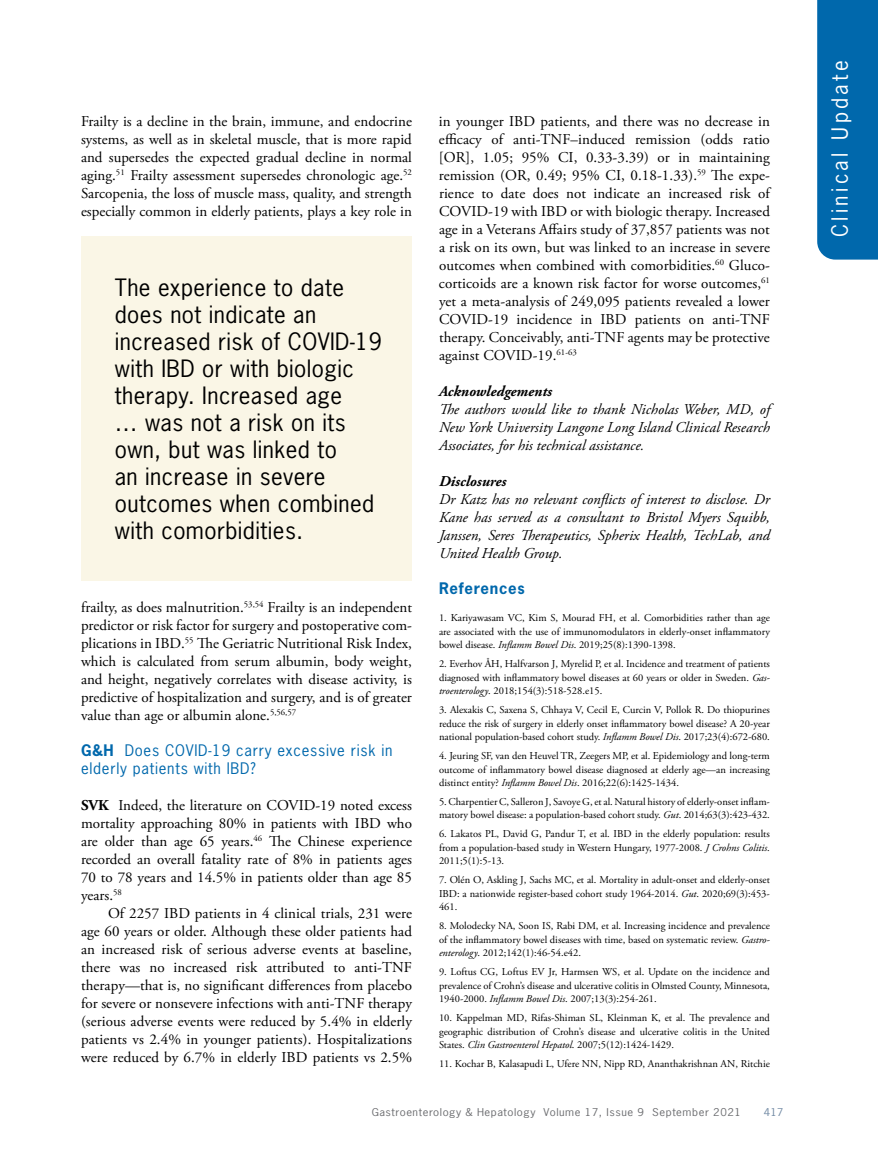
<style>
.page{position:relative;width:878px;height:1175px;background:#fff}
.page>*{position:absolute;margin:0;border:0;box-sizing:border-box;transform-origin:0 0}
.t1{font:22.5px/27px "News Gothic Std";letter-spacing:.02em;color:#000}
.t2{font:21px "News Gothic Std";letter-spacing:.16em;color:#fff}
.t3{font:15px/18px "Adobe Garamond Pro";color:#000;text-align:justify}
.t4{font:italic 15px/18px "Adobe Garamond Pro";color:#000;text-align:justify}
.t5{font:15px/18px "News Gothic Std";letter-spacing:.05em;color:#0068ac}
.t6{font:italic 700 15px "Adobe Garamond Pro";color:#000}
.t7{font:700 15px "News Gothic Std";letter-spacing:.05em;color:#0068ac}
.t8{font:10.5px/13.5px "Adobe Garamond Pro";color:#000;text-align:justify}
.t9{font:10.2px "News Gothic Std";letter-spacing:.05em;color:#6d6e71;scale:1.11 1}
.t10{font:10.2px "News Gothic Std";color:#738ba5;scale:1.11 1}
.s1{font-weight:700}
.s2{font-style:italic}
</style>
<div class="page">
<div style="left:817px;top:0;width:61px;height:259px;background:#0068ac"></div>
<div style="left:81px;top:237px;width:331px;height:343px;background:#faf6e6"></div>
<p class="t3" style="left:81px;top:113px;width:332px">Frailty is a decline in the brain, immune, and endocrine systems, as well as in skeletal muscle, that is more rapid and supersedes the expected gradual decline in normal aging.<sup>51</sup> Frailty assessment supersedes chronologic age.<sup>52<br></sup>Sarcopenia, the loss of muscle mass, quality, and strength especially common in elderly patients, plays a key role in</p>
<h1 class="t1" style="left:115px;top:274px;width:268px">The experience to date does not indicate an increased risk of COVID-19 with IBD or with biologic therapy. Increased age<br>… was not a risk on its own, but was linked to<br>an increase in severe outcomes when combined with comorbidities.</h1>
<p class="t3" style="left:81px;top:599px;width:332px">frailty, as does malnutrition.<sup>53,54</sup> Frailty is an independent predictor or risk factor for surgery and postoperative com&shy;plications in IBD.<sup>55</sup> The Geriatric Nutritional Risk Index, which is calculated from serum albumin, body weight, and height, negatively correlates with disease activity, is predictive of hospitalization and surgery, and is of greater value than age or albumin alone.<sup>5,56,57</sup></p>
<p class="t5" style="left:81px;top:741px;width:313px"><span class="s1">G&amp;H</span> Does COVID-19 carry excessive risk in elderly patients with IBD?</p>
<p class="t3" style="left:81px;top:797px;width:332px"><span class="s1">SVK</span> Indeed, the literature on COVID-19 noted excess mortality approaching 80% in patients with IBD who are older than age 65 years.<sup>46</sup> The Chinese experience recorded an overall fatality rate of 8% in patients ages 70 to 78 years and 14.5% in patients older than age 85 years.<sup>58</sup></p>
<p class="t3" style="left:81px;top:905px;width:332px;text-indent:27px">Of 2257 IBD patients in 4 clinical trials, 231 were age 60 years or older. Although these older patients had an increased risk of serious adverse events at baseline, there was no increased risk attributed to anti-TNF therapy—that is, no significant differences from placebo for severe or nonsevere infections with anti-TNF therapy (serious adverse events were reduced by 5.4% in elderly patients vs 2.4% in younger patients). Hospitalizations were reduced by 6.7% in elderly IBD patients vs 2.5%</p>
<p class="t3" style="left:439px;top:113px;width:332px">in younger IBD patients, and there was no decrease in efficacy of anti-TNF–induced remission (odds ratio [OR], 1.05; 95% CI, 0.33-3.39) or in maintaining remission (OR, 0.49; 95% CI, 0.18-1.33).<sup>59</sup> The expe&shy;rience to date does not indicate an increased risk of COVID-19 with IBD or with biologic therapy. Increased age in a Veterans Affairs study of 37,857 patients was not a risk on its own, but was linked to an increase in severe outcomes when combined with comorbidities.<sup>60</sup> Gluco&shy;corticoids are a known risk factor for worse outcomes,<sup>61 </sup>yet a meta-analysis of 249,095 patients revealed a lower COVID-19 incidence in IBD patients on anti-TNF therapy. Conceivably, anti-TNF agents may be protective against COVID-19.<sup>61-63</sup></p>
<p class="t6" style="left:439px;top:383px;width:115px">Acknowledgements</p>
<p class="t4" style="left:439px;top:401px;width:332px">The authors would like to thank Nicholas Weber, MD, of New York University Langone Long Island Clinical Research Associates, for his technical assistance.</p>
<p class="t6" style="left:439px;top:473px;width:69px">Disclosures</p>
<p class="t4" style="left:439px;top:491px;width:332px">Dr Katz has no relevant conflicts of interest to disclose. Dr Kane has served as a consultant to Bristol Myers Squibb, Janssen, Seres Therapeutics, Spherix Health, TechLab, and United Health Group.</p>
<p class="t7" style="left:439px;top:578px;width:87px">References</p>
<p class="t8" style="left:439px;top:611px;width:332px">1. Kariyawasam VC, Kim S, Mourad FH, et al. Comorbidities rather than age are associated with the use of immunomodulators in elderly-onset inflammatory bowel disease. <span class="s2">Inflamm Bowel Dis</span>. 2019;25(8):1390-1398.</p>
<p class="t8" style="left:439px;top:657px;width:332px">2. Everhov ÅH, Halfvarson J, Myrelid P, et al. Incidence and treatment of patients diagnosed with inflammatory bowel diseases at 60 years or older in Sweden. <span class="s2">Gas&shy;troenterology</span>. 2018;154(3):518-528.e15.</p>
<p class="t8" style="left:439px;top:703px;width:332px">3. Alexakis C, Saxena S, Chhaya V, Cecil E, Curcin V, Pollok R. Do thiopurines reduce the risk of surgery in elderly onset inflammatory bowel disease? A 20-year national population-based cohort study. <span class="s2">Inflamm Bowel Dis</span>. 2017;23(4):672-680.</p>
<p class="t8" style="left:439px;top:749px;width:332px">4. Jeuring SF, van den Heuvel TR, Zeegers MP, et al. Epidemiology and long-term outcome of inflammatory bowel disease diagnosed at elderly age—an increasing distinct entity? <span class="s2">Inflamm Bowel Dis</span>. 2016;22(6):1425-1434.</p>
<p class="t8" style="left:439px;top:795px;width:332px">5. Charpentier C, Salleron J, Savoye G, et al. Natural history of elderly-onset inflam&shy;matory bowel disease: a population-based cohort study. <span class="s2">Gut</span>. 2014;63(3):423-432.</p>
<p class="t8" style="left:439px;top:827px;width:332px">6. Lakatos PL, David G, Pandur T, et al. IBD in the elderly population: results from a population-based study in Western Hungary, 1977-2008. <span class="s2">J Crohns Colitis</span>.<br>2011;5(1):5-13.</p>
<p class="t8" style="left:439px;top:873px;width:332px">7. Olén O, Askling J, Sachs MC, et al. Mortality in adult-onset and elderly-onset IBD: a nationwide register-based cohort study 1964-2014. <span class="s2">Gut</span>. 2020;69(3):453- 461.</p>
<p class="t8" style="left:439px;top:919px;width:332px">8. Molodecky NA, Soon IS, Rabi DM, et al. Increasing incidence and prevalence of the inflammatory bowel diseases with time, based on systematic review. <span class="s2">Gastro&shy;enterology</span>. 2012;142(1):46-54.e42.</p>
<p class="t8" style="left:439px;top:965px;width:332px">9. Loftus CG, Loftus EV Jr, Harmsen WS, et al. Update on the incidence and prevalence of Crohn’s disease and ulcerative colitis in Olmsted County, Minnesota, 1940-2000. <span class="s2">Inflamm Bowel Dis</span>. 2007;13(3):254-261.</p>
<p class="t8" style="left:439px;top:1011px;width:332px">10. Kappelman MD, Rifas-Shiman SL, Kleinman K, et al. The prevalence and geographic distribution of Crohn’s disease and ulcerative colitis in the United States. <span class="s2">Clin Gastroenterol Hepatol</span>. 2007;5(12):1424-1429.</p>
<p class="t8" style="left:439px;top:1057px;width:332px">11. Kochar B, Kalasapudi L, Ufere NN, Nipp RD, Ananthakrishnan AN, Ritchie</p>
<p class="t9" style="left:371px;top:1105px;width:334px">Gastroenterology &amp; Hepatology Volume 17, Issue 9 September 2021</p>
<p class="t10" style="left:764px;top:1105px;width:19px">417</p>
<h2 class="t2" style="left:826px;top:237px;width:179px;rotate:-90deg">Clinical Update</h2>
</div>
